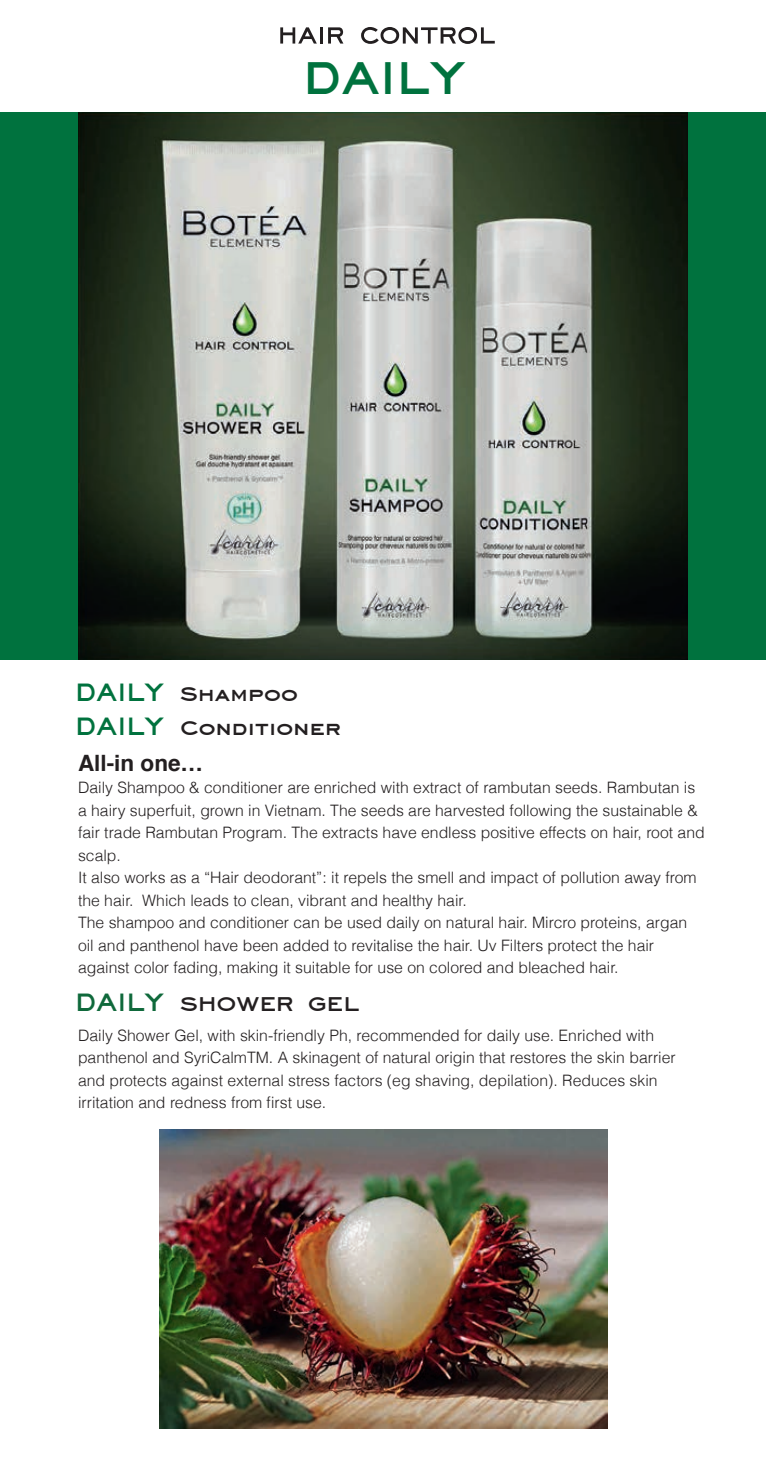
<style>
.page{position:relative;width:766px;height:1467px;background:#fff}
.page>*{position:absolute;margin:0;border:0;box-sizing:border-box;transform-origin:0 0}
.t1{font:700 49.73px "Eyechart";color:#00723e}
.t2{font:700 22.5px "Helvetica";color:#231f20}
.t3{font:700 21.6px/34px "Eyechart";color:#231f20;scale:1.09 1}
.t4{font:300 15.75px/22.5px "Helvetica";color:#231f20}
.s1{font-size:27.22px;color:#00723e}
.s2{font-size:27.22px;color:#0f693b}
</style>
<div class="page">
<div style="left:0;top:112px;width:765px;height:547px;background:#00723e"></div>
<svg style="left:280px;top:27px;width:37px;height:17px"></svg>
<hr style="left:320px;top:27px;width:3px;height:17px;background:#231f20">
<svg style="left:328px;top:27px;width:15px;height:17px"></svg>
<svg style="left:361px;top:27px;width:133px;height:17px"></svg>
<img style="left:78px;top:659px;width:609px;height:1px">
<img style="left:78px;top:112px;width:609px;height:547px">
<img style="left:159px;top:1130px;width:448px;height:298px">
<h1 class="t1" style="left:303px;top:49px;width:163px">DAILY</h1>
<h3 class="t3" style="left:75px;top:676px;width:245px"><span class="s1">DAILY</span> Shampoo<br><span class="s1">DAILY</span> Conditioner</h3>
<h2 class="t2" style="left:78px;top:745px;width:127px">All-in one…</h2>
<p class="t4" style="left:78px;top:776px;width:628px">Daily Shampoo &amp; conditioner are enriched with extract of rambutan seeds. Rambutan is a hairy superfuit, grown in Vietnam. The seeds are harvested following the sustainable &amp; fair trade Rambutan Program. The extracts have endless positive effects on hair, root and scalp.<br>It also works as a “Hair deodorant”: it repels the smell and impact of pollution away from the hair. Which leads to clean, vibrant and healthy hair.<br>The shampoo and conditioner can be used daily on natural hair. Mircro proteins, argan oil and panthenol have been added to revitalise the hair. Uv Filters protect the hair against color fading, making it suitable for use on colored and bleached hair.</p>
<h3 class="t3" style="left:75px;top:986px;width:262px"><span class="s2">DAILY</span> SHOWER GEL</h3>
<p class="t4" style="left:78px;top:1023px;width:599px">Daily Shower Gel, with skin-friendly Ph, recommended for daily use. Enriched with panthenol and SyriCalmTM. A skinagent of natural origin that restores the skin barrier and protects against external stress factors (eg shaving, depilation). Reduces skin irritation and redness from first use.</p>
</div>
